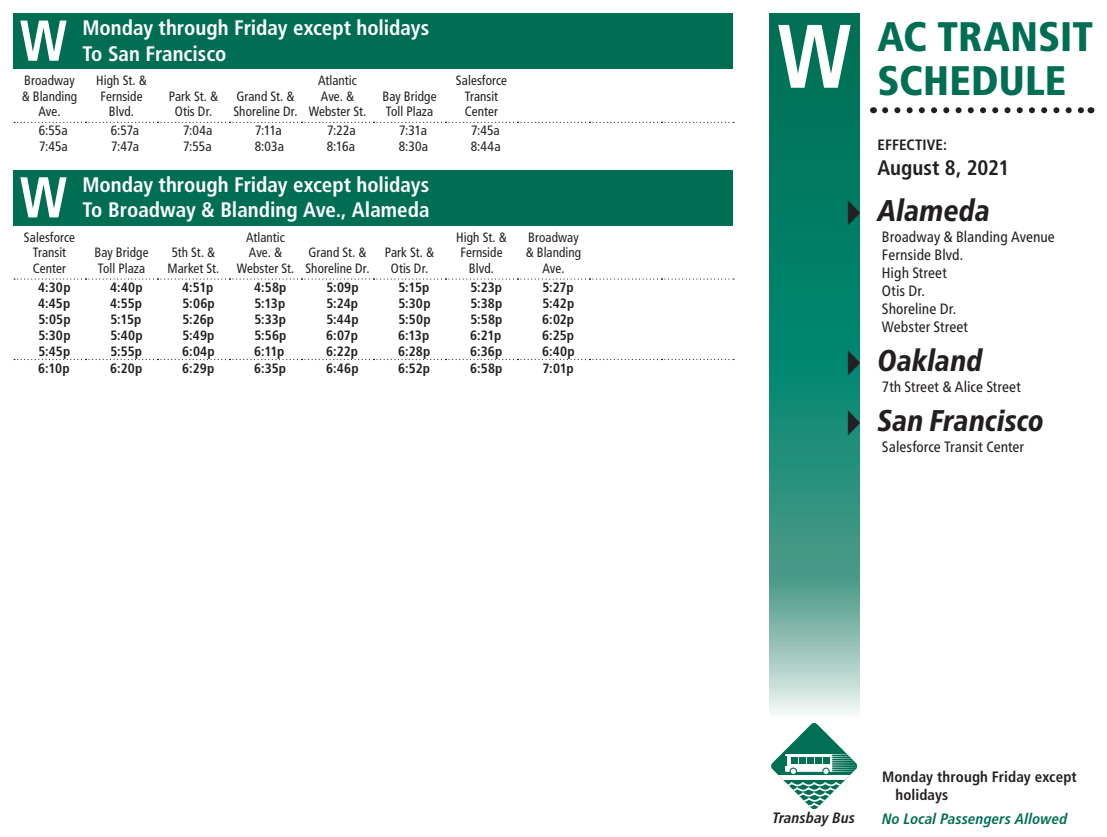
<style>
.page{position:relative;width:1107px;height:837px;background:#fff}
.page>*{position:absolute;margin:0;border:0;box-sizing:border-box;transform-origin:0 0}
.CoverLine1{font:700 condensed 90px "Frutiger LT Std";color:#fff}
.t1{font:700 condensed 57.6px "Frutiger LT Std";color:#fff}
.t2{font:900 condensed 41.25px/43.5px "Frutiger LT Std";color:#006e53}
.t3{font:italic 800 condensed 30px "Frutiger Neue LTW1 G";color:#231f20}
.t4{font:700 condensed 21px/25.5px "Frutiger LT Std";color:#fff}
.t5{font:700 condensed 21px "Frutiger LT Std";letter-spacing:-.005em;color:#231f20}
.t6{font:condensed 15px/18px "Frutiger Neue LTW1 G";color:#231f20}
.t7{font:700 condensed 15px/18px "Frutiger LT Std";letter-spacing:.01em;color:#231f20}
.t8{font:italic 700 condensed 15px "Frutiger LT Pro";letter-spacing:.01em;color:#006e53}
.t9{font:italic 700 condensed 15px "Frutiger LT Pro";letter-spacing:.01em;color:#231f20}
.t10{font:condensed 13.5px/15.8px "Frutiger LT Std";letter-spacing:.005em;color:#231f20;text-align:center}
.t11{font:700 condensed 13.5px "Frutiger LT Std";letter-spacing:.01em;color:#231f20}
.s1{font-family:"Lucida Grande";font-weight:400;font-style:normal;font-stretch:normal;font-size:42px}
</style>
<div class="page">
<svg style="left:885px;top:107px;width:199px;height:6px"></svg>
<svg style="left:770px;top:14px;width:90px;height:699px;background:#298f7b"></svg>
<svg style="left:771px;top:723px;width:87px;height:87px"></svg>
<div style="left:14px;top:14px;width:720px;height:55px;background:#006e53"></div>
<svg style="left:14px;top:122px;width:720px;height:1px"></svg>
<div style="left:14px;top:170px;width:720px;height:55px;background:#006e53"></div>
<svg style="left:14px;top:359px;width:720px;height:1px"></svg>
<svg style="left:14px;top:278px;width:720px;height:2px"></svg>
<h2 class="t1" style="left:20px;top:7px;width:49px">W</h2>
<h3 class="t4" style="left:82px;top:15px;width:348px">Monday through Friday except holidays<br>To San Francisco</h3>
<p class="t10" style="left:22px;top:72px;width:57px">Broadway &amp; Blanding<br>Ave.</p>
<p class="t10" style="left:96px;top:72px;width:52px">High St. &amp;<br>Fernside<br>Blvd.</p>
<p class="t10" style="left:309px;top:72px;width:59px">Atlantic<br>Ave. &amp;<br>Webster St.</p>
<p class="t10" style="left:169px;top:88px;width:51px">Park St. &amp;<br>Otis Dr.</p>
<p class="t10" style="left:233px;top:88px;width:66px;text-align:left">Grand St. &amp;<br>Shoreline Dr.</p>
<p class="t10" style="left:382px;top:88px;width:56px;text-align:left">Bay Bridge<br>Toll Plaza</p>
<p class="t10" style="left:456px;top:72px;width:53px">Salesforce<br>Transit<br>Center</p>
<p class="t10" style="left:39px;top:123px;width:30px">6:55a</p>
<p class="t10" style="left:111px;top:123px;width:30px">6:57a</p>
<p class="t10" style="left:183px;top:123px;width:31px">7:04a</p>
<p class="t10" style="left:255px;top:123px;width:28px">7:11a</p>
<p class="t10" style="left:327px;top:123px;width:30px">7:22a</p>
<p class="t10" style="left:399px;top:123px;width:30px">7:31a</p>
<p class="t10" style="left:471px;top:123px;width:30px">7:45a</p>
<p class="t10" style="left:39px;top:139px;width:30px">7:45a</p>
<p class="t10" style="left:111px;top:139px;width:30px">7:47a</p>
<p class="t10" style="left:183px;top:139px;width:30px">7:55a</p>
<p class="t10" style="left:255px;top:139px;width:31px">8:03a</p>
<p class="t10" style="left:327px;top:139px;width:30px">8:16a</p>
<p class="t10" style="left:399px;top:139px;width:31px">8:30a</p>
<p class="t10" style="left:471px;top:139px;width:31px">8:44a</p>
<h2 class="t1" style="left:20px;top:163px;width:49px">W</h2>
<h3 class="t4" style="left:82px;top:172px;width:349px">Monday through Friday except holidays<br>To Broadway &amp; Blanding Ave., Alameda</h3>
<p class="t10" style="left:24px;top:229px;width:53px">Salesforce<br>Transit<br>Center</p>
<p class="t10" style="left:237px;top:229px;width:59px">Atlantic<br>Ave. &amp;<br>Webster St.</p>
<p class="t10" style="left:456px;top:229px;width:52px">High St. &amp;<br>Fernside<br>Blvd.</p>
<p class="t10" style="left:526px;top:229px;width:57px">Broadway &amp; Blanding<br>Ave.</p>
<p class="t10" style="left:94px;top:245px;width:56px;text-align:left">Bay Bridge<br>Toll Plaza</p>
<p class="t10" style="left:168px;top:245px;width:53px">5th St. &amp;<br>Market St.</p>
<p class="t10" style="left:305px;top:245px;width:66px;text-align:left">Grand St. &amp;<br>Shoreline Dr.</p>
<p class="t10" style="left:385px;top:245px;width:51px">Park St. &amp;<br>Otis Dr.</p>
<p class="t11" style="left:38px;top:279px;width:34px">4:30p</p>
<p class="t11" style="left:110px;top:279px;width:34px">4:40p</p>
<p class="t11" style="left:182px;top:279px;width:33px">4:51p</p>
<p class="t11" style="left:254px;top:279px;width:34px">4:58p</p>
<p class="t11" style="left:326px;top:279px;width:34px">5:09p</p>
<p class="t11" style="left:398px;top:279px;width:33px">5:15p</p>
<p class="t11" style="left:470px;top:279px;width:33px">5:23p</p>
<p class="t11" style="left:542px;top:279px;width:33px">5:27p</p>
<p class="t11" style="left:38px;top:295px;width:34px">4:45p</p>
<p class="t11" style="left:110px;top:295px;width:34px">4:55p</p>
<p class="t11" style="left:182px;top:295px;width:34px">5:06p</p>
<p class="t11" style="left:254px;top:295px;width:33px">5:13p</p>
<p class="t11" style="left:326px;top:295px;width:33px">5:24p</p>
<p class="t11" style="left:398px;top:295px;width:34px">5:30p</p>
<p class="t11" style="left:470px;top:295px;width:34px">5:38p</p>
<p class="t11" style="left:542px;top:295px;width:33px">5:42p</p>
<p class="t11" style="left:38px;top:312px;width:34px">5:05p</p>
<p class="t11" style="left:110px;top:312px;width:33px">5:15p</p>
<p class="t11" style="left:182px;top:312px;width:33px">5:26p</p>
<p class="t11" style="left:254px;top:312px;width:33px">5:33p</p>
<p class="t11" style="left:326px;top:312px;width:34px">5:44p</p>
<p class="t11" style="left:398px;top:312px;width:34px">5:50p</p>
<p class="t11" style="left:470px;top:312px;width:34px">5:58p</p>
<p class="t11" style="left:542px;top:312px;width:33px">6:02p</p>
<p class="t11" style="left:38px;top:328px;width:34px">5:30p</p>
<p class="t11" style="left:110px;top:328px;width:34px">5:40p</p>
<p class="t11" style="left:182px;top:328px;width:34px">5:49p</p>
<p class="t11" style="left:254px;top:328px;width:34px">5:56p</p>
<p class="t11" style="left:326px;top:328px;width:33px">6:07p</p>
<p class="t11" style="left:398px;top:328px;width:33px">6:13p</p>
<p class="t11" style="left:470px;top:328px;width:33px">6:21p</p>
<p class="t11" style="left:542px;top:328px;width:33px">6:25p</p>
<p class="t11" style="left:38px;top:344px;width:34px">5:45p</p>
<p class="t11" style="left:110px;top:344px;width:33px">5:55p</p>
<p class="t11" style="left:182px;top:344px;width:34px">6:04p</p>
<p class="t11" style="left:254px;top:344px;width:32px">6:11p</p>
<p class="t11" style="left:326px;top:344px;width:33px">6:22p</p>
<p class="t11" style="left:398px;top:344px;width:34px">6:28p</p>
<p class="t11" style="left:470px;top:344px;width:34px">6:36p</p>
<p class="t11" style="left:542px;top:344px;width:34px">6:40p</p>
<p class="t11" style="left:38px;top:360px;width:33px">6:10p</p>
<p class="t11" style="left:110px;top:360px;width:34px">6:20p</p>
<p class="t11" style="left:182px;top:360px;width:34px">6:29p</p>
<p class="t11" style="left:254px;top:360px;width:33px">6:35p</p>
<p class="t11" style="left:326px;top:360px;width:34px">6:46p</p>
<p class="t11" style="left:398px;top:360px;width:33px">6:52p</p>
<p class="t11" style="left:470px;top:360px;width:34px">6:58p</p>
<p class="t11" style="left:543px;top:360px;width:33px">7:01p</p>
<p class="CoverLine1" style="left:777px;top:3px;width:76px">W</p>
<h3 class="t2" style="left:878px;top:15px;width:217px">AC TRANSIT<br>SCHEDULE</h3>
<p class="t7" style="left:878px;top:136px;width:71px">EFFECTIVE:</p>
<h3 class="t5" style="left:878px;top:155px;width:133px">August 8, 2021</h3>
<p class="t3" style="left:841px;top:188px;width:151px"><span class="s1">▸</span> Alameda</p>
<p class="t6" style="left:882px;top:227px;width:174px">Broadway &amp; Blanding Avenue<br>Fernside Blvd.<br>High Street<br>Otis Dr.<br>Shoreline Dr.<br>Webster Street</p>
<p class="t3" style="left:841px;top:338px;width:143px"><span class="s1">▸</span> Oakland</p>
<p class="t6" style="left:882px;top:377px;width:140px">7th Street &amp; Alice Street</p>
<p class="t3" style="left:841px;top:398px;width:205px"><span class="s1">▸</span> San Francisco</p>
<p class="t6" style="left:882px;top:437px;width:144px">Salesforce Transit Center</p>
<p class="t9" style="left:772px;top:809px;width:84px">Transbay Bus</p>
<p class="t7" style="left:896px;top:767px;width:183px;text-indent:-14px">Monday through Friday except holidays</p>
<p class="t8" style="left:882px;top:809px;width:187px">No Local Passengers Allowed</p>
</div>
